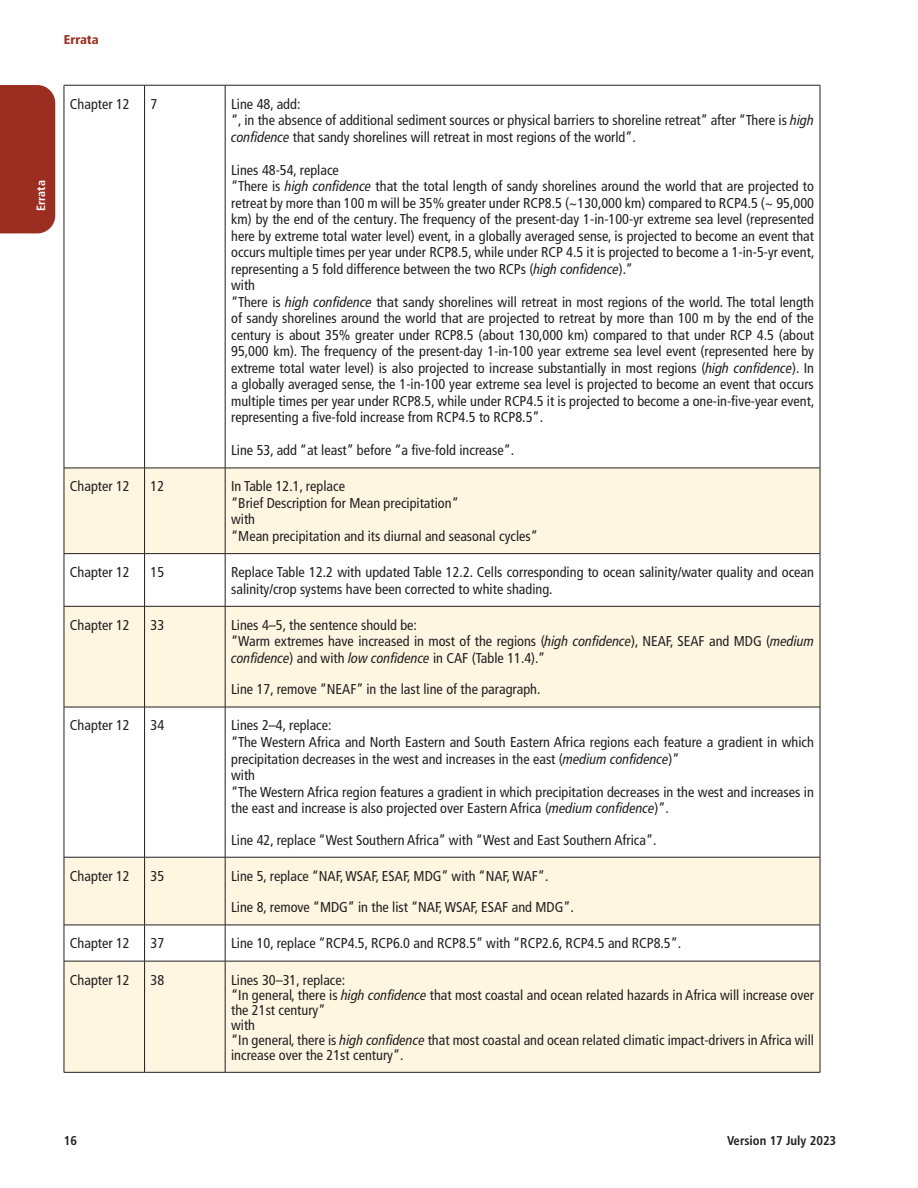
<style>
.page{position:relative;width:918px;height:1188px;background:#fff}
.page>*{position:absolute;margin:0;border:0;box-sizing:border-box;transform-origin:0 0}
.t1{font:condensed 14.25px/16.5px "Frutiger LT Pro";color:#231f20}
.t2{font:700 condensed 12.75px "Frutiger LT Pro";color:#231f20}
.t3{font:900 condensed 12.75px "Frutiger LT Pro";color:#9c2e21}
.t4{font:700 condensed 12px "Frutiger LT Pro";color:#fff}
.s1{font-style:italic}
</style>
<div class="page">
<div style="left:0;top:85px;width:55px;height:148px;background:#9c2e21"></div>
<svg style="left:65px;top:469px;width:755px;height:603px;fill:#fef6e1"></svg>
<hr style="left:64px;top:85px;width:81px;height:1px;background:#231f20">
<hr style="left:64px;top:85px;width:1px;height:383px;background:#231f20">
<hr style="left:145px;top:85px;width:80px;height:1px;background:#231f20">
<hr style="left:144px;top:85px;width:1px;height:383px;background:#231f20">
<hr style="left:225px;top:85px;width:595px;height:1px;background:#231f20">
<hr style="left:225px;top:85px;width:1px;height:383px;background:#231f20">
<hr style="left:820px;top:85px;width:1px;height:383px;background:#231f20">
<hr style="left:64px;top:468px;width:81px;height:1px;background:#231f20">
<hr style="left:64px;top:468px;width:1px;height:85px;background:#231f20">
<hr style="left:145px;top:468px;width:80px;height:1px;background:#231f20">
<hr style="left:144px;top:468px;width:1px;height:85px;background:#231f20">
<hr style="left:225px;top:468px;width:595px;height:1px;background:#231f20">
<hr style="left:225px;top:468px;width:1px;height:85px;background:#231f20">
<hr style="left:820px;top:468px;width:1px;height:85px;background:#231f20">
<hr style="left:64px;top:553px;width:81px;height:1px;background:#231f20">
<hr style="left:64px;top:554px;width:1px;height:52px;background:#231f20">
<hr style="left:145px;top:553px;width:80px;height:1px;background:#231f20">
<hr style="left:144px;top:554px;width:1px;height:52px;background:#231f20">
<hr style="left:225px;top:553px;width:595px;height:1px;background:#231f20">
<hr style="left:225px;top:554px;width:1px;height:52px;background:#231f20">
<hr style="left:820px;top:554px;width:1px;height:52px;background:#231f20">
<hr style="left:64px;top:606px;width:81px;height:1px;background:#231f20">
<hr style="left:64px;top:607px;width:1px;height:100px;background:#231f20">
<hr style="left:145px;top:606px;width:80px;height:1px;background:#231f20">
<hr style="left:144px;top:607px;width:1px;height:100px;background:#231f20">
<hr style="left:225px;top:606px;width:595px;height:1px;background:#231f20">
<hr style="left:225px;top:607px;width:1px;height:100px;background:#231f20">
<hr style="left:820px;top:607px;width:1px;height:100px;background:#231f20">
<hr style="left:64px;top:707px;width:81px;height:1px;background:#231f20">
<hr style="left:64px;top:707px;width:1px;height:150px;background:#231f20">
<hr style="left:145px;top:707px;width:80px;height:1px;background:#231f20">
<hr style="left:144px;top:707px;width:1px;height:150px;background:#231f20">
<hr style="left:225px;top:707px;width:595px;height:1px;background:#231f20">
<hr style="left:225px;top:707px;width:1px;height:150px;background:#231f20">
<hr style="left:820px;top:707px;width:1px;height:150px;background:#231f20">
<hr style="left:64px;top:857px;width:81px;height:1px;background:#231f20">
<hr style="left:64px;top:857px;width:1px;height:68px;background:#231f20">
<hr style="left:145px;top:857px;width:80px;height:1px;background:#231f20">
<hr style="left:144px;top:857px;width:1px;height:68px;background:#231f20">
<hr style="left:225px;top:857px;width:595px;height:1px;background:#231f20">
<hr style="left:225px;top:857px;width:1px;height:68px;background:#231f20">
<hr style="left:820px;top:857px;width:1px;height:68px;background:#231f20">
<hr style="left:64px;top:925px;width:81px;height:1px;background:#231f20">
<hr style="left:64px;top:925px;width:1px;height:36px;background:#231f20">
<hr style="left:145px;top:925px;width:80px;height:1px;background:#231f20">
<hr style="left:144px;top:925px;width:1px;height:36px;background:#231f20">
<hr style="left:225px;top:925px;width:595px;height:1px;background:#231f20">
<hr style="left:225px;top:925px;width:1px;height:36px;background:#231f20">
<hr style="left:820px;top:925px;width:1px;height:36px;background:#231f20">
<hr style="left:64px;top:961px;width:81px;height:1px;background:#231f20">
<hr style="left:64px;top:961px;width:1px;height:111px;background:#231f20">
<hr style="left:145px;top:961px;width:80px;height:1px;background:#231f20">
<hr style="left:144px;top:961px;width:1px;height:111px;background:#231f20">
<hr style="left:225px;top:961px;width:595px;height:1px;background:#231f20">
<hr style="left:225px;top:961px;width:1px;height:111px;background:#231f20">
<hr style="left:820px;top:961px;width:1px;height:111px;background:#231f20">
<hr style="left:64px;top:1072px;width:81px;height:1px;background:#231f20">
<hr style="left:145px;top:1072px;width:80px;height:1px;background:#231f20">
<hr style="left:225px;top:1072px;width:595px;height:1px;background:#231f20">
<p class="t3" style="left:64px;top:32px;width:36px">Errata</p>
<p class="t4" style="left:34px;top:211px;width:32px;rotate:-90deg">Errata</p>
<p class="t1" style="left:70px;top:96px;width:61px">Chapter 12</p>
<p class="t1" style="left:151px;top:96px;width:8px">7</p>
<p class="t1" style="left:231px;top:96px;width:584px">Line 48, add:<br>“, in the absence of additional sediment sources or physical barriers to shoreline retreat” after “There is <span class="s1">high confidence</span> that sandy shorelines will retreat in most regions of the world”.</p>
<p class="t1" style="left:231px;top:162px;width:585px">Lines 48-54, replace<br>“There is <span class="s1">high confidence</span> that the total length of sandy shorelines around the world that are projected to retreat by more than 100 m will be 35% greater under RCP8.5 (~130,000 km) compared to RCP4.5 (~ 95,000 km) by the end of the century. The frequency of the present-day 1-in-100-yr extreme sea level (represented here by extreme total water level) event, in a globally averaged sense, is projected to become an event that occurs multiple times per year under RCP8.5, while under RCP 4.5 it is projected to become a 1-in-5-yr event, representing a 5 fold difference between the two RCPs (<span class="s1">high confidence</span>).”<br>with<br>“There is <span class="s1">high confidence</span> that sandy shorelines will retreat in most regions of the world. The total length of sandy shorelines around the world that are projected to retreat by more than 100 m by the end of the century is about 35% greater under RCP8.5 (about 130,000 km) compared to that under RCP 4.5 (about 95,000 km). The frequency of the present-day 1-in-100 year extreme sea level event (represented here by extreme total water level) is also projected to increase substantially in most regions (<span class="s1">high confidence</span>). In a globally averaged sense, the 1-in-100 year extreme sea level is projected to become an event that occurs multiple times per year under RCP8.5, while under RCP4.5 it is projected to become a one-in-five-year event, representing a five-fold increase from RCP4.5 to RCP8.5”.</p>
<p class="t1" style="left:231px;top:442px;width:285px">Line 53, add “at least” before “a five-fold increase”.</p>
<p class="t1" style="left:70px;top:478px;width:61px">Chapter 12</p>
<p class="t1" style="left:151px;top:478px;width:15px">12</p>
<p class="t1" style="left:231px;top:478px;width:308px">In Table 12.1, replace<br>“Brief Description for Mean precipitation”<br>with<br>“Mean precipitation and its diurnal and seasonal cycles”</p>
<p class="t1" style="left:70px;top:564px;width:61px">Chapter 12</p>
<p class="t1" style="left:151px;top:564px;width:15px">15</p>
<p class="t1" style="left:231px;top:564px;width:584px">Replace Table 12.2 with updated Table 12.2. Cells corresponding to ocean salinity/water quality and ocean salinity/crop systems have been corrected to white shading.</p>
<p class="t1" style="left:70px;top:617px;width:61px">Chapter 12</p>
<p class="t1" style="left:151px;top:617px;width:15px">33</p>
<p class="t1" style="left:231px;top:617px;width:584px">Lines 4–5, the sentence should be:<br>“Warm extremes have increased in most of the regions (<span class="s1">high confidence</span>), NEAF, SEAF and MDG (<span class="s1">medium confidence</span>) and with <span class="s1">low confidence</span> in CAF (Table 11.4).”</p>
<p class="t1" style="left:231px;top:681px;width:311px">Line 17, remove “NEAF” in the last line of the paragraph.</p>
<p class="t1" style="left:70px;top:717px;width:61px">Chapter 12</p>
<p class="t1" style="left:151px;top:717px;width:15px">34</p>
<p class="t1" style="left:231px;top:717px;width:584px">Lines 2–4, replace:<br>“The Western Africa and North Eastern and South Eastern Africa regions each feature a gradient in which precipitation decreases in the west and increases in the east (<span class="s1">medium confidence</span>)”<br>with<br>“The Western Africa region features a gradient in which precipitation decreases in the west and increases in the east and increase is also projected over Eastern Africa (<span class="s1">medium confidence</span>)”.</p>
<p class="t1" style="left:231px;top:831px;width:427px">Line 42, replace “West Southern Africa” with “West and East Southern Africa”.</p>
<p class="t1" style="left:70px;top:868px;width:61px">Chapter 12</p>
<p class="t1" style="left:151px;top:868px;width:15px">35</p>
<p class="t1" style="left:231px;top:868px;width:319px">Line 5, replace “NAF, WSAF, ESAF, MDG” with “NAF, WAF”.</p>
<p class="t1" style="left:231px;top:899px;width:344px">Line 8, remove “MDG” in the list “NAF, WSAF, ESAF and MDG”.</p>
<p class="t1" style="left:70px;top:935px;width:61px">Chapter 12</p>
<p class="t1" style="left:151px;top:935px;width:15px">37</p>
<p class="t1" style="left:231px;top:935px;width:452px">Line 10, replace “RCP4.5, RCP6.0 and RCP8.5” with “RCP2.6, RCP4.5 and RCP8.5”.</p>
<p class="t1" style="left:70px;top:972px;width:61px">Chapter 12</p>
<p class="t1" style="left:151px;top:972px;width:15px">38</p>
<p class="t1" style="left:231px;top:972px;width:584px;line-height:15px">Lines 30–31, replace:<br>“In general, there is <span class="s1">high confidence</span> that most coastal and ocean related hazards in Africa will increase over the 21st century”<br>with<br>“In general, there is <span class="s1">high confidence</span> that most coastal and ocean related climatic impact-drivers in Africa will increase over the 21st century”.</p>
<p class="t2" style="left:64px;top:1133px;width:15px">16</p>
<p class="t2" style="left:727px;top:1133px;width:111px">Version 17 July 2023</p>
</div>
